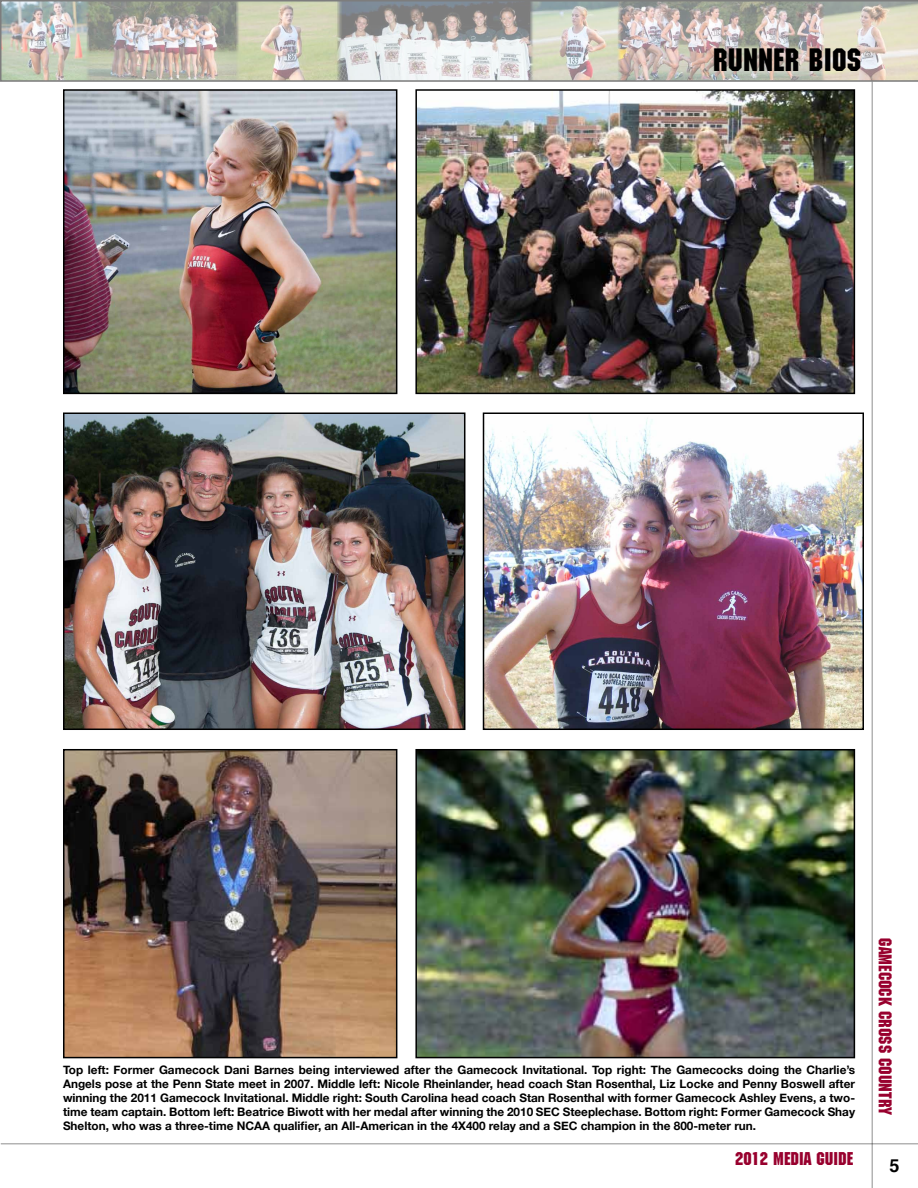
<style>
.page{position:relative;width:918px;height:1188px;background:#fff}
.page>*{position:absolute;margin:0;border:0;box-sizing:border-box;transform-origin:0 0}
.t1{font:31.5px "Machine LT";color:#000}
.t2{font:18px "Machine LT";color:#98002e}
.t3{font:700 18px "Helvetica";color:#000}
.t4{font:700 11.7px/14px "Helvetica Neue";color:#000;text-align:justify}
</style>
<div class="page">
<hr style="left:872px;top:82px;width:1px;height:1106px;background:#010000">
<hr style="left:1px;top:1143px;width:917px;height:1px;background:#010000">
<img style="left:0;top:0;width:918px;height:82px">
<img style="left:66px;top:92px;width:328px;height:299px">
<div style="left:63px;top:89px;width:334px;height:305px;border:2px solid #000"></div>
<img style="left:66px;top:752px;width:328px;height:303px">
<div style="left:63px;top:749px;width:334px;height:309px;border:2px solid #000"></div>
<img style="left:418px;top:92px;width:434px;height:299px">
<div style="left:415px;top:89px;width:440px;height:305px;border:2px solid #000"></div>
<img style="left:66px;top:415px;width:396px;height:312px">
<div style="left:63px;top:412px;width:402px;height:318px;border:2px solid #000"></div>
<img style="left:418px;top:752px;width:434px;height:303px">
<div style="left:415px;top:749px;width:440px;height:309px;border:2px solid #000"></div>
<img style="left:486px;top:415px;width:375px;height:312px">
<div style="left:483px;top:412px;width:381px;height:318px;border:2px solid #000"></div>
<h1 class="t1" style="left:713px;top:42px;width:150px">RUNNER BIOS</h1>
<p class="t4" style="left:63px;top:1063px;width:794px">Top left: Former Gamecock Dani Barnes being interviewed after the Gamecock Invitational. Top right: The Gamecocks doing the Charlie’s Angels pose at the Penn State meet in 2007. Middle left: Nicole Rheinlander, head coach Stan Rosenthal, Liz Locke and Penny Boswell after winning the 2011 Gamecock Invitational. Middle right: South Carolina head coach Stan Rosenthal with former Gamecock Ashley Evens, a two&shy;time team captain. Bottom left: Beatrice Biwott with her medal after winning the 2010 SEC Steeplechase. Bottom right: Former Gamecock Shay Shelton, who was a three-time NCAA qualifier, an All-American in the 4X400 relay and a SEC champion in the 800-meter run.</p>
<h2 class="t2" style="left:735px;top:1149px;width:120px">2012 MEDIA GUIDE</h2>
<h2 class="t2" style="left:896px;top:938px;width:178px;rotate:90deg">GAMECOCK CROSS COUNTRY</h2>
<h2 class="t3" style="left:890px;top:1151px;width:12px">5</h2>
</div>
